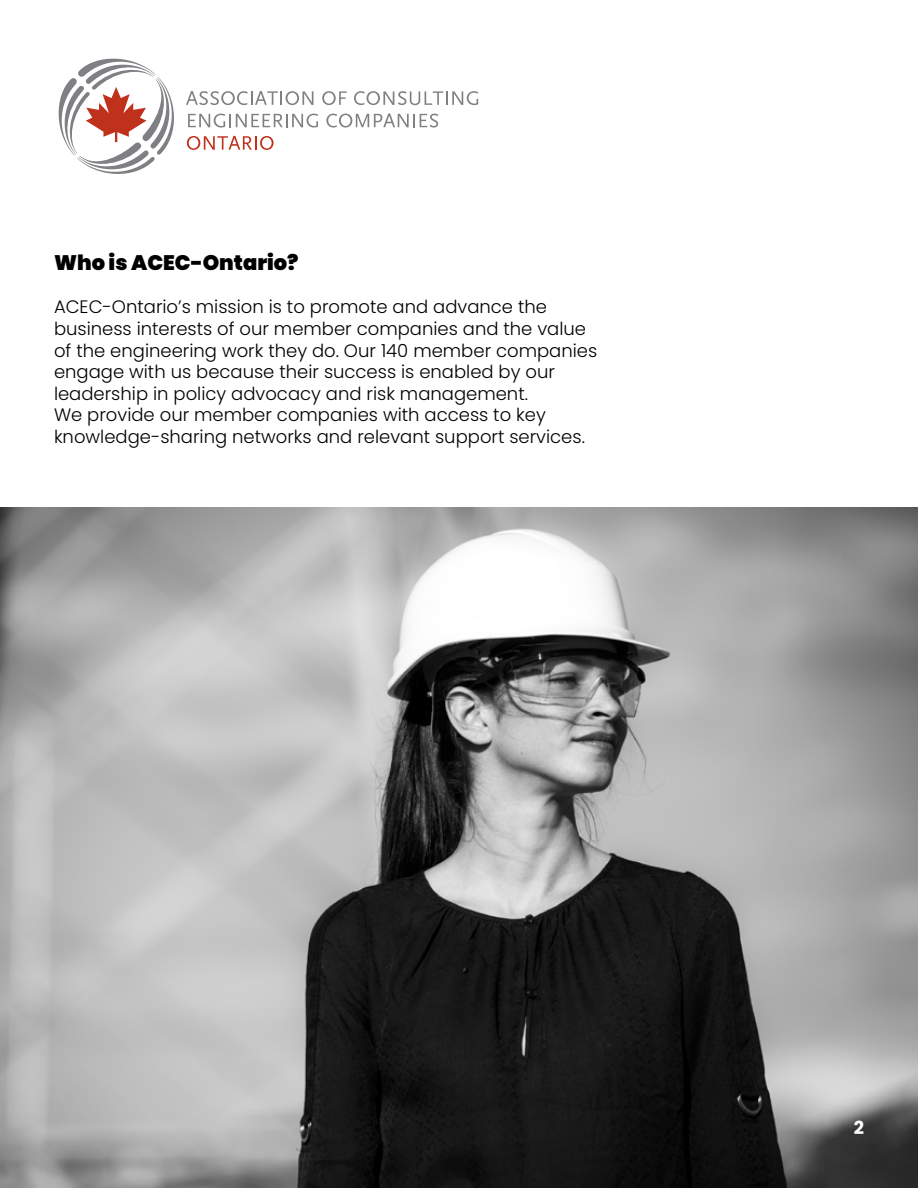
<style>
.page{position:relative;width:918px;height:1188px;background:#fff}
.page>*{position:absolute;margin:0;border:0;box-sizing:border-box;transform-origin:0 0}
.t1{font:900 21px "Poppins";color:#000}
.t2{font:300 18px/21.6px "Poppins";color:#000}
.t3{font:700 18px "Poppins";color:#fff}
</style>
<div class="page">
<svg style="left:186px;top:91px;width:127px;height:14px"></svg>
<svg style="left:322px;top:91px;width:25px;height:14px"></svg>
<svg style="left:354px;top:91px;width:124px;height:14px"></svg>
<svg style="left:188px;top:114px;width:130px;height:13px"></svg>
<svg style="left:326px;top:113px;width:112px;height:14px"></svg>
<svg style="left:187px;top:136px;width:87px;height:14px"></svg>
<svg style="left:58px;top:58px;width:116px;height:116px"></svg>
<img style="left:0;top:507px;width:918px;height:681px">
<p class="t1" style="left:54px;top:251px;width:246px">Who is ACEC-Ontario?</p>
<p class="t2" style="left:54px;top:296px;width:545px">ACEC-Ontario’s mission is to promote and advance the business interests of our member companies and the value of the engineering work they do. Our 140 member companies engage with us because their success is enabled by our leadership in policy advocacy and risk management.<br>We provide our member companies with access to key knowledge-sharing networks and relevant support services.</p>
<p class="t3" style="left:854px;top:1117px;width:12px">2</p>
</div>
